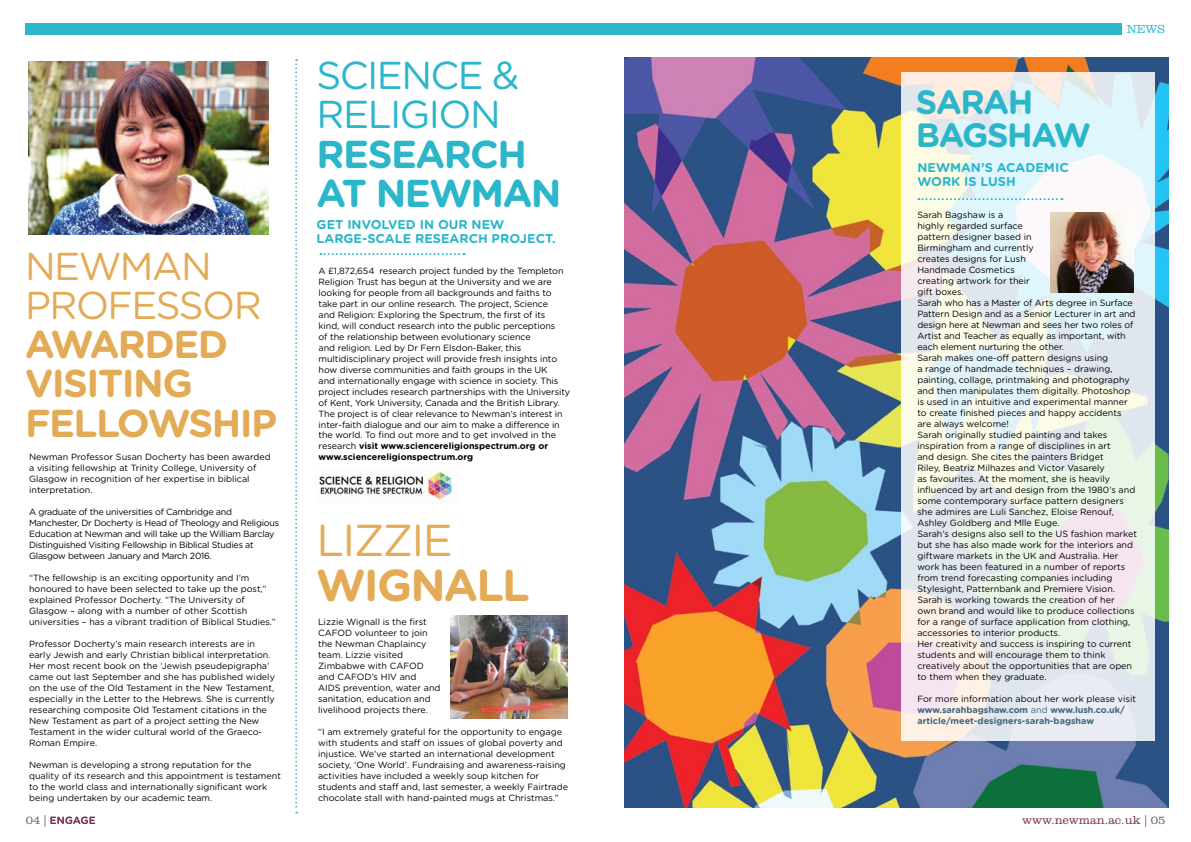
<style>
.page{position:relative;width:1191px;height:842px;background:#fff}
.page>*{position:absolute;margin:0;border:0;box-sizing:border-box;transform-origin:0 0}
.t1{font:700 44.7px "Gotham Rounded";letter-spacing:-.04em;color:#e3ab56}
.t2{font:44.7px "Gotham Rounded";letter-spacing:-.04em;color:#e3ab56}
.t3{font:700 38.9px/39.2px "Gotham Rounded";letter-spacing:-.04em;color:#e3ab56}
.t4{font:38.9px/39.2px "Gotham Rounded";letter-spacing:-.04em;color:#2bb6c9}
.t5{font:700 38.9px/39.1px "Gotham Rounded";letter-spacing:-.04em;color:#2bb6c9}
.t6{font:38.9px/39.1px "Gotham Rounded";letter-spacing:-.04em;color:#e3ab56}
.t7{font:700 33.7px/33.9px "Gotham Rounded";letter-spacing:-.045em;color:#2bb6c9}
.t8{font:700 12.8px/13.5px "Gotham Rounded";color:#2bb6c9}
.t9{font:300 12px "Clarendon LT Std";color:#723053}
.t10{font:300 12px "Clarendon LT Std";color:#2bb6c9}
.t11{font:300 12px "Clarendon LT Std";color:#67686b}
.t12{font:9px/11px "Gotham Rounded";color:#000}
.t13{font:9px/11px "Gotham Rounded";letter-spacing:-.03em;color:#000}
.t14{font:700 9px/11px "Gotham Rounded";color:#3f657c}
.s1{font-weight:700}
.s2{font-weight:400;color:#000}
.s3{font-weight:400}
.s4{color:#723053}
.s5{color:#67686b}
</style>
<div class="page">
<div style="left:26px;top:23px;width:1095px;height:12px;background:#2bb6c9"></div>
<svg style="left:295px;top:59px;width:2px;height:755px"></svg>
<img style="left:29px;top:62px;width:239px;height:172px">
<img style="left:450px;top:615px;width:117px;height:104px">
<img style="left:624px;top:57px;width:544px;height:751px">
<svg style="left:901px;top:73px;width:253px;height:668px;background:#ebf0ee"></svg>
<svg style="left:918px;top:198px;width:144px;height:2px"></svg>
<img style="left:1050px;top:212px;width:83px;height:81px">
<svg style="left:320px;top:253px;width:144px;height:2px"></svg>
<img style="left:319px;top:468px;width:136px;height:32px">
<svg style="left:50px;top:816px;width:45px;height:8px"></svg>
<h2 class="t6" style="left:25px;top:245px;width:238px">NEWMAN<br>PROFESSOR</h2>
<h2 class="t3" style="left:25px;top:323px;width:254px">AWARDED<br>VISITING<br>FELLOWSHIP</h2>
<p class="t12" style="left:29px;top:451px;width:243px">Newman Professor Susan Docherty has been awarded a visiting fellowship at Trinity College, University of Glasgow in recognition of her expertise in biblical interpretation.</p>
<p class="t13" style="left:29px;top:506px;width:251px">A graduate of the universities of Cambridge and Manchester, Dr Docherty is Head of Theology and Religious Education at Newman and will take up the William Barclay Distinguished Visiting Fellowship in Biblical Studies at Glasgow between January and March 2016.</p>
<p class="t12" style="left:29px;top:572px;width:248px">“The fellowship is an exciting opportunity and I’m honoured to have been selected to take up the post,” explained Professor Docherty. “The University of Glasgow – along with a number of other Scottish universities – has a vibrant tradition of Biblical Studies.”</p>
<p class="t12" style="left:29px;top:638px;width:247px">Professor Docherty’s main research interests are in early Jewish and early Christian biblical interpretation.<br>Her most recent book on the ‘Jewish pseudepigrapha’ came out last September and she has published widely on the use of the Old Testament in the New Testament, especially in the Letter to the Hebrews. She is currently researching composite Old Testament citations in the New Testament as part of a project setting the New Testament in the wider cultural world of the Graeco-Roman Empire.</p>
<p class="t12" style="left:29px;top:759px;width:253px">Newman is developing a strong reputation for the quality of its research and this appointment is testament to the world class and internationally significant work being undertaken by our academic team.</p>
<h2 class="t4" style="left:317px;top:54px;width:204px">SCIENCE &amp;<br>RELIGION</h2>
<h2 class="t5" style="left:317px;top:133px;width:246px">RESEARCH<br>AT NEWMAN</h2>
<h3 class="t8" style="left:317px;top:217px;width:241px">GET INVOLVED IN OUR NEW<br>LARGE-SCALE RESEARCH PROJECT.</h3>
<p class="t12" style="left:318px;top:264px;width:253px">A £1,872,654 research project funded by the Templeton Religion Trust has begun at the University and we are looking for people from all backgrounds and faiths to take part in our online research. The project, Science<br>and Religion: Exploring the Spectrum, the first of its<br>kind, will conduct research into the public perceptions<br>of the relationship between evolutionary science<br>and religion. Led by Dr Fern Elsdon-Baker, this multidisciplinary project will provide fresh insights into how diverse communities and faith groups in the UK<br>and internationally engage with science in society. This project includes research partnerships with the University of Kent, York University, Canada and the British Library.<br>The project is of clear relevance to Newman’s interest in inter-faith dialogue and our aim to make a difference in the world. To find out more and to get involved in the research <span class="s1">visit www.sciencereligionspectrum.org or www.sciencereligionspectrum.org</span></p>
<h1 class="t2" style="left:317px;top:509px;width:138px">LIZZIE</h1>
<h1 class="t1" style="left:317px;top:552px;width:215px">WIGNALL</h1>
<p class="t12" style="left:318px;top:616px;width:124px">Lizzie Wignall is the first<br>CAFOD volunteer to join the Newman Chaplaincy team. Lizzie visited<br>Zimbabwe with CAFOD and CAFOD’s HIV and<br>AIDS prevention, water and sanitation, education and livelihood projects there.</p>
<p class="t12" style="left:318px;top:726px;width:251px">“I am extremely grateful for the opportunity to engage with students and staff on issues of global poverty and injustice. We’ve started an international development society, ‘One World’. Fundraising and awareness-raising activities have included a weekly soup kitchen for students and staff and, last semester, a weekly Fairtrade chocolate stall with hand-painted mugs at Christmas.”</p>
<h3 class="t7" style="left:916px;top:83px;width:176px">SARAH<br>BAGSHAW</h3>
<h3 class="t8" style="left:917px;top:160px;width:153px">NEWMAN’S ACADEMIC<br>WORK IS LUSH</h3>
<h3 class="t10" style="left:1126px;top:22px;width:39px">NEWS</h3>
<p class="t12" style="left:917px;top:209px;width:221px">Sarah Bagshaw is a<br>highly regarded surface<br>pattern designer based in<br>Birmingham and currently<br>creates designs for Lush<br>Handmade Cosmetics<br>creating artwork for their<br>gift boxes.<br>Sarah who has a Master of Arts degree in Surface Pattern Design and as a Senior Lecturer in art and design here at Newman and sees her two roles of Artist and Teacher as equally as important, with each element nurturing the other.<br>Sarah makes one-off pattern designs using<br>a range of handmade techniques – drawing, painting, collage, printmaking and photography and then manipulates them digitally. Photoshop is used in an intuitive and experimental manner to create finished pieces and happy accidents are always welcome!<br>Sarah originally studied painting and takes inspiration from a range of disciplines in art<br>and design. She cites the painters Bridget<br>Riley, Beatriz Milhazes and Victor Vasarely<br>as favourites. At the moment, she is heavily influenced by art and design from the 1980’s and some contemporary surface pattern designers she admires are Luli Sanchez, Eloise Renouf, Ashley Goldberg and Mlle Euge.<br>Sarah’s designs also sell to the US fashion market but she has also made work for the interiors and giftware markets in the UK and Australia. Her work has been featured in a number of reports from trend forecasting companies including Stylesight, Patternbank and Premiere Vision.<br>Sarah is working towards the creation of her<br>own brand and would like to produce collections for a range of surface application from clothing, accessories to interior products.<br>Her creativity and success is inspiring to current students and will encourage them to think creatively about the opportunities that are open to them when they graduate.</p>
<p class="t14" style="left:917px;top:693px;width:220px"><span class="s2">For more information about her work please visit </span>www.sarahbagshaw.com <span class="s3">and</span> www.lush.co.uk/ article/meet-designers-sarah-bagshaw</p>
<h3 class="t11" style="left:26px;top:813px;width:22px">04 <span class="s4">|</span></h3>
<h3 class="t9" style="left:1022px;top:813px;width:145px">www.newman.ac.uk | <span class="s5">05</span></h3>
</div>
